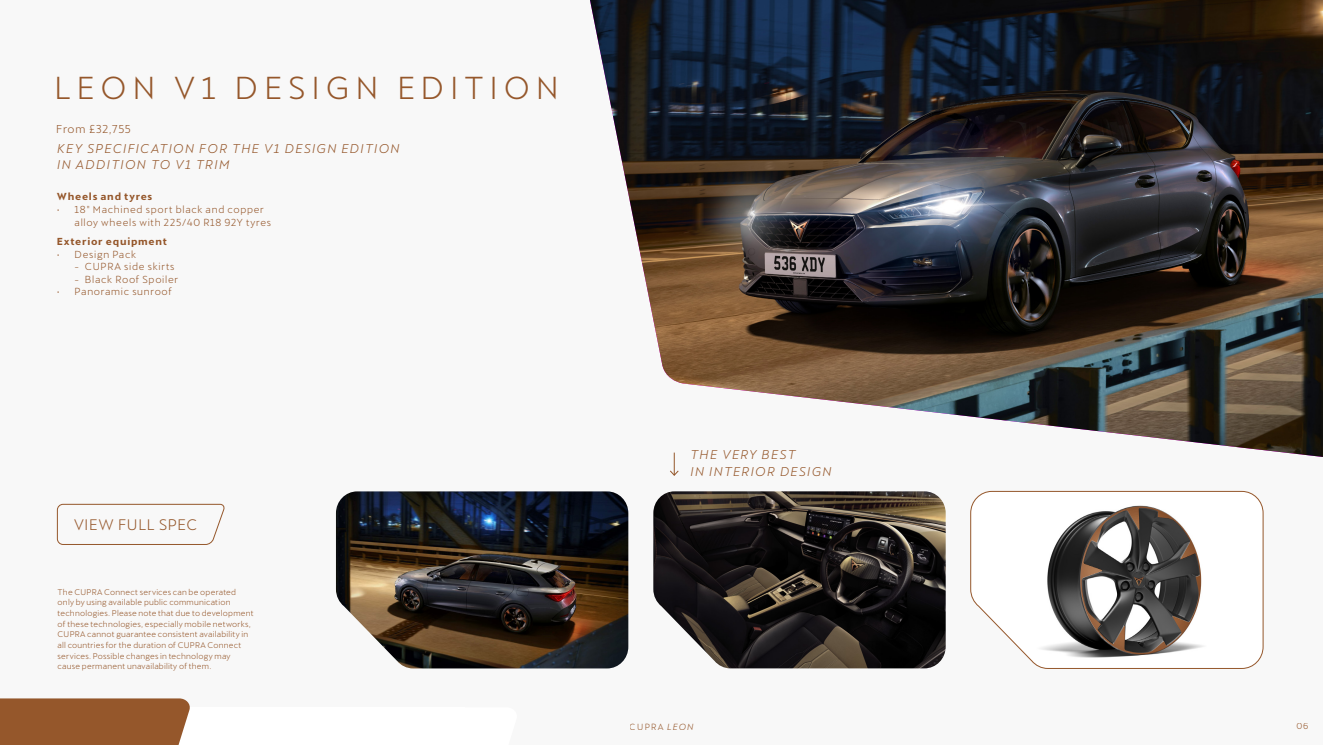
<style>
.page{position:relative;width:1323px;height:745px;background:#fff}
.page>*{position:absolute;margin:0;border:0;box-sizing:border-box;transform-origin:0 0}
.t1{font:31.25px "Cupra";letter-spacing:.2em;color:#95572b}
.t2{font:15px "Cupra";letter-spacing:.04em;color:#95572b}
.t3{font:italic 12.5px/16.2px "Cupra";letter-spacing:.11em;color:#95572b}
.t4{font:11.25px "Cupra";letter-spacing:.055em;color:#95572b}
.t5{font:10px/12.5px "Cupra";letter-spacing:.07em;color:#95572b}
.t6{font:700 10px "Cupra";letter-spacing:.07em;color:#95572b}
.t7{font:8.75px "Cupra";letter-spacing:.12em;color:#95572b}
.t8{font:8.12px/10.6px "Cupra";letter-spacing:.025em;color:#95572b}
.s1{font-style:italic}
</style>
<div class="page">
<div style="left:0;top:0;width:1323px;height:744px;background:#f8f8f8"></div>
<svg style="left:56px;top:503px;width:169px;height:42px"></svg>
<img style="left:590px;top:0;width:733px;height:456px">
<img style="left:653px;top:491px;width:293px;height:177px">
<img style="left:336px;top:491px;width:292px;height:177px">
<svg style="left:970px;top:490px;width:293px;height:178px"></svg>
<div style="left:0;top:706px;width:464px;height:38px;background:#fff"></div>
<div style="left:0;top:698px;width:190px;height:46px;background:#95572b"></div>
<svg style="left:669px;top:452px;width:10px;height:24px"></svg>
<h1 class="t1" style="left:54px;top:60px;width:506px">LEON V1 DESIGN EDITION</h1>
<h3 class="t4" style="left:56px;top:119px;width:76px">From £32,755</h3>
<h3 class="t3" style="left:57px;top:138px;width:344px">KEY SPECIFICATION FOR THE V1 DESIGN EDITION<br>IN ADDITION TO V1 TRIM</h3>
<p class="t6" style="left:57px;top:191px;width:97px">Wheels and tyres</p>
<p class="t5" style="left:75px;top:201px;width:198px;text-indent:-18px">• 18" Machined sport black and copper alloy wheels with 225/40 R18 92Y tyres</p>
<p class="t6" style="left:57px;top:235px;width:112px">Exterior equipment</p>
<p class="t5" style="left:57px;top:246px;width:81px">• Design Pack</p>
<p class="t5" style="left:75px;top:258px;width:101px">- CUPRA side skirts</p>
<p class="t5" style="left:75px;top:271px;width:105px">- Black Roof Spoiler</p>
<p class="t5" style="left:57px;top:284px;width:117px">• Panoramic sunroof</p>
<h2 class="t2" style="left:74px;top:511px;width:125px">VIEW FULL SPEC</h2>
<p class="t8" style="left:58px;top:585px;width:198px">The CUPRA Connect services can be operated only by using available public communication technologies. Please note that due to development of these technologies, especially mobile networks, CUPRA cannot guarantee consistent availability in all countries for the duration of CUPRA Connect services. Possible changes in technology may cause permanent unavailability of them.</p>
<h3 class="t3" style="left:690px;top:444px;width:143px">THE VERY BEST<br>IN INTERIOR DESIGN</h3>
<p class="t7" style="left:630px;top:718px;width:65px">CUPRA <span class="s1">LEON</span></p>
<p class="t7" style="left:1296px;top:718px;width:14px">06</p>
</div>
